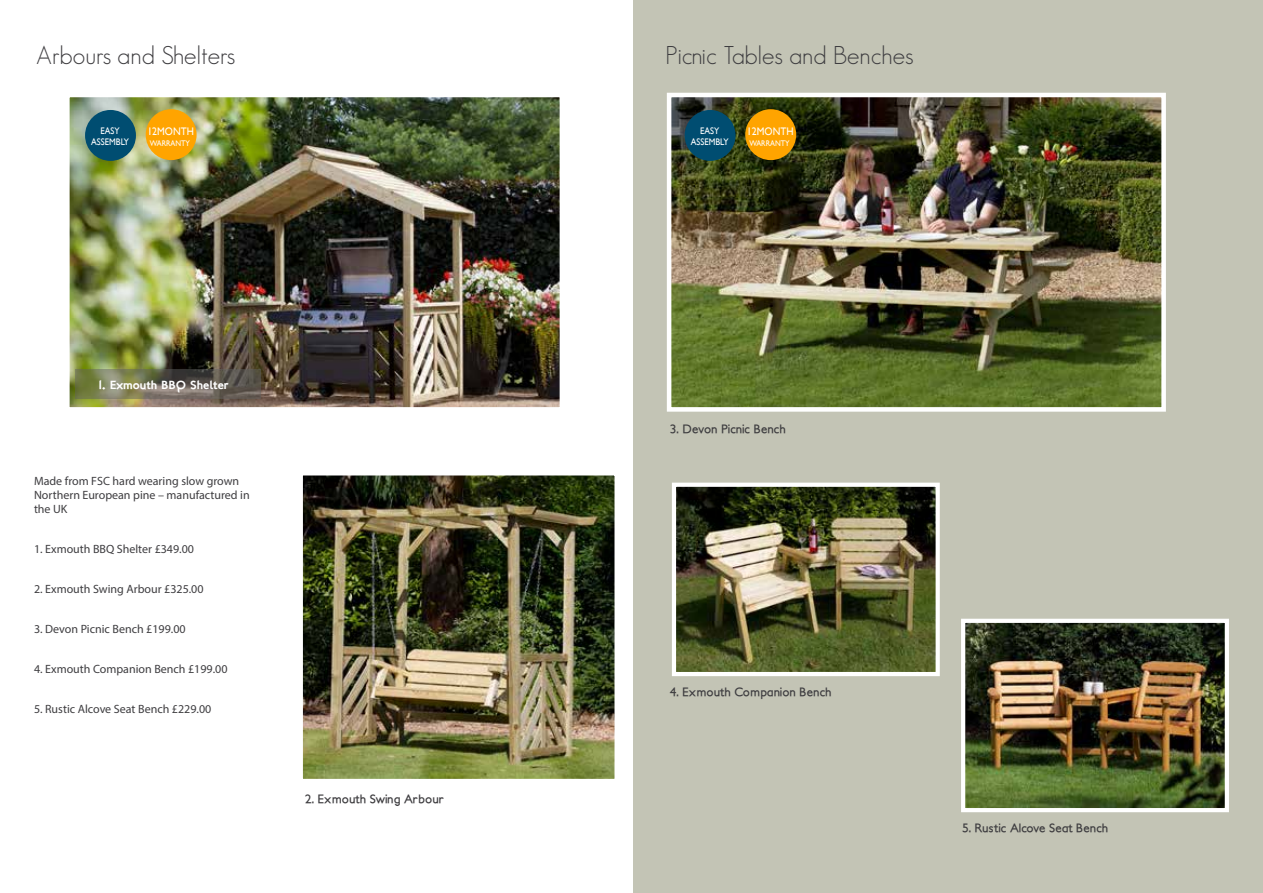
<style>
.page{position:relative;width:1263px;height:893px;background:#fff}
.page>*{position:absolute;margin:0;border:0;box-sizing:border-box;transform-origin:0 0}
.t1{font:300 25.2px "Geosans";color:#3e3d40}
.t2{font:12px/14.4px "Myriad Pro";color:#3e3d40}
.t3{font:700 12px "Petita";color:#3e3d40}
.t4{font:12px "London Two";color:#fff}
.t5{font:10.95px "Gill Sans";color:#fff;scale:.9 1}
.t6{font:9.6px/11.4px "Gill Sans";color:#fff;text-align:center;scale:.9 1}
.t7{font:8.1px "Gill Sans";color:#fff;scale:.9 1}
</style>
<div class="page">
<div style="left:634px;top:0;width:629px;height:893px;background:#c3c4b5"></div>
<img style="left:304px;top:476px;width:310px;height:302px">
<div style="left:299px;top:471px;width:320px;height:312px;border:4px solid #fff"></div>
<img style="left:71px;top:99px;width:487px;height:307px">
<div style="left:65px;top:93px;width:499px;height:319px;border:5px solid #fff"></div>
<img style="left:673px;top:99px;width:487px;height:307px">
<div style="left:667px;top:93px;width:499px;height:319px;border:5px solid #fff"></div>
<img style="left:966px;top:624px;width:258px;height:183px">
<div style="left:961px;top:619px;width:268px;height:193px;border:4px solid #fff"></div>
<img style="left:677px;top:488px;width:258px;height:183px">
<div style="left:672px;top:483px;width:268px;height:193px;border:4px solid #fff"></div>
<div style="left:146px;top:109px;width:51px;height:51px;background:#ffa400;border-radius:50%"></div>
<div style="left:745px;top:109px;width:51px;height:51px;background:#ffa400;border-radius:50%"></div>
<div style="left:85px;top:110px;width:51px;height:51px;background:#004d71;border-radius:50%"></div>
<div style="left:685px;top:110px;width:50px;height:51px;background:#004d71;border-radius:50%"></div>
<svg style="left:75px;top:370px;width:186px;height:29px;background:#6c6a54"></svg>
<h1 class="t1" style="left:36px;top:42px;width:200px">Arbours and Shelters</h1>
<h1 class="t1" style="left:665px;top:42px;width:249px">Picnic Tables and Benches</h1>
<p class="t6" style="left:91px;top:125px;width:44px">EASY<br>ASSEMBLY</p>
<p class="t6" style="left:691px;top:125px;width:44px">EASY<br>ASSEMBLY</p>
<p class="t5" style="left:147px;top:125px;width:53px">12MONTH</p>
<p class="t7" style="left:150px;top:138px;width:46px">WARRANTY</p>
<p class="t5" style="left:747px;top:125px;width:53px">12MONTH</p>
<p class="t7" style="left:749px;top:138px;width:46px">WARRANTY</p>
<p class="t4" style="left:99px;top:377px;width:131px">1. Exmouth BBQ Shelter</p>
<p class="t2" style="left:34px;top:473px;width:217px">Made from FSC hard wearing slow grown<br>Northern European pine – manufactured in the UK</p>
<p class="t2" style="left:34px;top:542px;width:162px">1. Exmouth BBQ Shelter £349.00</p>
<p class="t2" style="left:34px;top:582px;width:171px">2. Exmouth Swing Arbour £325.00</p>
<p class="t2" style="left:34px;top:622px;width:153px">3. Devon Picnic Bench £199.00</p>
<p class="t2" style="left:34px;top:662px;width:195px">4. Exmouth Companion Bench £199.00</p>
<p class="t2" style="left:34px;top:701px;width:179px">5. Rustic Alcove Seat Bench £229.00</p>
<p class="t3" style="left:305px;top:792px;width:140px">2. Exmouth Swing Arbour</p>
<p class="t3" style="left:670px;top:422px;width:118px">3. Devon Picnic Bench</p>
<p class="t3" style="left:670px;top:685px;width:163px">4. Exmouth Companion Bench</p>
<p class="t3" style="left:962px;top:821px;width:148px">5. Rustic Alcove Seat Bench</p>
</div>
